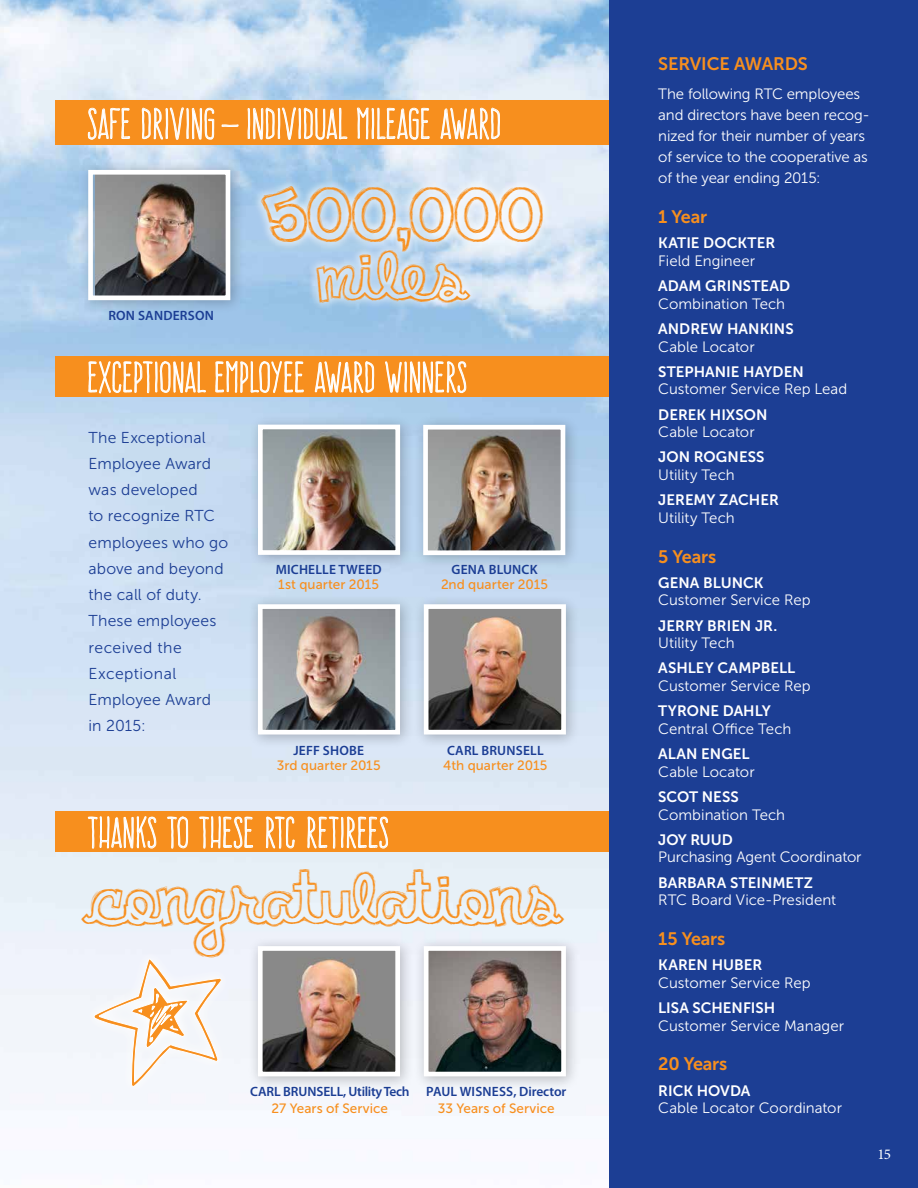
<style>
.page{position:relative;width:918px;height:1188px;background:#fff}
.page>*{position:absolute;margin:0;border:0;box-sizing:border-box;transform-origin:0 0}
.t1{font:48.15px "clementinesketch";letter-spacing:-.01em;color:#f78f1e}
.t2{font:39.3px "clementinesketch";color:#f78f1e}
.t3{font:37.5px "Frente H1";letter-spacing:-.005em;color:#fff}
.t4{font:37.5px "clementinesketch";color:#f78f1e}
.t5{font:18px "Museo Sans 700";letter-spacing:-.01em;color:#f78f1e}
.t6{font:15.75px/26.2px "Museo Sans 300";letter-spacing:.01em;color:#1c3e94}
.t7{font:15px/21px "Museo Sans 300";letter-spacing:-.005em;color:#fff}
.t8{font:15px "Museo Sans 700";color:#fff}
.t9{font:15px "Minion Pro";color:#fff}
.t10{font:13.5px "Museo Sans 500";letter-spacing:.005em;color:#f78f1e}
.t11{font:600 13.5px "Myriad Pro";letter-spacing:.015em;color:#1c3e94}
.t12{font:600 13.5px "Myriad Pro";letter-spacing:-.01em;color:#1c3e94}
</style>
<div class="page">
<img style="left:0;top:0;width:609px;height:1116px">
<div style="left:56px;top:356px;width:580px;height:41px;background:#f78f1e"></div>
<svg style="left:88px;top:315px;width:118px;height:126px"></svg>
<svg style="left:215px;top:250px;width:89px;height:157px"></svg>
<svg style="left:314px;top:352px;width:61px;height:63px"></svg>
<svg style="left:385px;top:339px;width:82px;height:76px"></svg>
<div style="left:56px;top:812px;width:580px;height:40px;background:#f78f1e"></div>
<svg style="left:88px;top:791px;width:69px;height:106px"></svg>
<svg style="left:167px;top:791px;width:21px;height:106px"></svg>
<svg style="left:199px;top:791px;width:54px;height:106px"></svg>
<svg style="left:266px;top:791px;width:29px;height:106px"></svg>
<svg style="left:307px;top:791px;width:81px;height:106px"></svg>
<div style="left:56px;top:100px;width:568px;height:45px;background:#f78f1e"></div>
<svg style="left:253px;top:178px;width:299px;height:83px"></svg>
<svg style="left:308px;top:241px;width:171px;height:71px;background:#c0d9ef"></svg>
<svg style="left:87px;top:86px;width:44px;height:64px"></svg>
<svg style="left:141px;top:89px;width:74px;height:71px"></svg>
<svg style="left:221px;top:124px;width:18px;height:3px"></svg>
<svg style="left:247px;top:0;width:100px;height:196px;background:#cacdcb"></svg>
<svg style="left:357px;top:0;width:73px;height:184px"></svg>
<svg style="left:440px;top:99px;width:60px;height:97px"></svg>
<div style="left:609px;top:0;width:309px;height:1188px;background:#1c3e94"></div>
<svg style="left:73px;top:940px;width:170px;height:170px"></svg>
<div style="left:79px;top:160px;width:166px;height:155px;background:#000;opacity:.25"></div>
<img style="left:95px;top:176px;width:129px;height:118px">
<div style="left:88px;top:170px;width:142px;height:130px;border:5px solid #fff"></div>
<div style="left:248px;top:415px;width:167px;height:154px;background:#000;opacity:.25"></div>
<img style="left:264px;top:431px;width:130px;height:118px">
<div style="left:258px;top:425px;width:142px;height:130px;border:5px solid #fff"></div>
<div style="left:413px;top:415px;width:167px;height:155px;background:#000;opacity:.25"></div>
<img style="left:429px;top:431px;width:130px;height:118px">
<div style="left:423px;top:425px;width:142px;height:130px;border:5px solid #fff"></div>
<div style="left:248px;top:595px;width:167px;height:154px;background:#000;opacity:.25"></div>
<img style="left:264px;top:610px;width:130px;height:119px">
<div style="left:258px;top:604px;width:142px;height:131px;border:5px solid #fff"></div>
<div style="left:248px;top:936px;width:167px;height:155px;background:#000;opacity:.25"></div>
<img style="left:264px;top:952px;width:130px;height:118px">
<div style="left:258px;top:946px;width:142px;height:130px;border:5px solid #fff"></div>
<div style="left:414px;top:595px;width:166px;height:154px;background:#000;opacity:.25"></div>
<img style="left:430px;top:610px;width:130px;height:119px">
<div style="left:424px;top:604px;width:142px;height:131px;border:5px solid #fff"></div>
<div style="left:414px;top:936px;width:166px;height:155px;background:#000;opacity:.25"></div>
<img style="left:430px;top:952px;width:130px;height:118px">
<div style="left:424px;top:946px;width:142px;height:130px;border:5px solid #fff"></div>
<svg style="left:81px;top:913px;width:8px;height:11px"></svg>
<h3 class="t3" style="left:87px;top:103px;width:416px">SAFE DRIVING — INDIVIDUAL MILEAGE AWARD</h3>
<p class="t11" style="left:108px;top:308px;width:107px">RON SANDERSON</p>
<h1 class="t1" style="left:261px;top:198px;width:283px">500,000</h1>
<h3 class="t4" style="left:316px;top:267px;width:152px">MILES^</h3>
<h3 class="t3" style="left:87px;top:356px;width:381px">EXCEPTIONAL EMPLOYEE AWARD WINNERS</h3>
<p class="t6" style="left:89px;top:424px;width:141px">The Exceptional<br>Employee Award was developed<br>to recognize RTC employees who go above and beyond the call of duty.<br>These employees received the<br>Exceptional<br>Employee Award<br>in 2015:</p>
<p class="t11" style="left:276px;top:562px;width:107px">MICHELLE TWEED</p>
<p class="t10" style="left:278px;top:577px;width:102px">1st quarter 2015</p>
<p class="t11" style="left:293px;top:743px;width:72px">JEFF SHOBE</p>
<p class="t10" style="left:277px;top:758px;width:105px">3rd quarter 2015</p>
<h3 class="t3" style="left:87px;top:812px;width:303px">THANKS TO THESE RTC RETIREES</h3>
<p class="t11" style="left:452px;top:562px;width:88px">GENA BLUNCK</p>
<p class="t10" style="left:441px;top:577px;width:109px">2nd quarter 2015</p>
<p class="t11" style="left:447px;top:743px;width:98px">CARL BRUNSELL</p>
<p class="t10" style="left:443px;top:758px;width:106px">4th quarter 2015</p>
<h2 class="t2" style="left:89px;top:889px;width:473px">CONGRATULATIONS^</h2>
<p class="t12" style="left:250px;top:1084px;width:161px">CARL BRUNSELL, Utility Tech</p>
<p class="t10" style="left:272px;top:1101px;width:118px">27 Years of Service</p>
<p class="t11" style="left:426px;top:1084px;width:142px">PAUL WISNESS, Director</p>
<p class="t10" style="left:438px;top:1101px;width:118px">33 Years of Service</p>
<p class="t5" style="left:658px;top:54px;width:151px">SERVICE AWARDS</p>
<p class="t7" style="left:658px;top:83px;width:213px">The following RTC employees and directors have been recog&shy;nized for their number of years of service to the cooperative as of the year ending 2015:</p>
<p class="t5" style="left:658px;top:207px;width:50px">1 Year</p>
<p class="t8" style="left:658px;top:235px;width:118px">KATIE DOCKTER</p>
<p class="t7" style="left:658px;top:250px;width:98px">Field Engineer</p>
<p class="t8" style="left:658px;top:278px;width:133px">ADAM GRINSTEAD</p>
<p class="t7" style="left:658px;top:293px;width:128px">Combination Tech</p>
<p class="t8" style="left:658px;top:320px;width:137px">ANDREW HANKINS</p>
<p class="t7" style="left:658px;top:336px;width:98px">Cable Locator</p>
<p class="t8" style="left:658px;top:363px;width:147px">STEPHANIE HAYDEN</p>
<p class="t7" style="left:658px;top:379px;width:191px">Customer Service Rep Lead</p>
<p class="t8" style="left:658px;top:406px;width:111px">DEREK HIXSON</p>
<p class="t7" style="left:658px;top:422px;width:98px">Cable Locator</p>
<p class="t8" style="left:658px;top:449px;width:108px">JON ROGNESS</p>
<p class="t7" style="left:658px;top:464px;width:78px">Utility Tech</p>
<p class="t8" style="left:658px;top:492px;width:122px">JEREMY ZACHER</p>
<p class="t7" style="left:658px;top:507px;width:78px">Utility Tech</p>
<p class="t5" style="left:658px;top:546px;width:59px">5 Years</p>
<p class="t8" style="left:658px;top:574px;width:107px">GENA BLUNCK</p>
<p class="t7" style="left:658px;top:590px;width:154px">Customer Service Rep</p>
<p class="t8" style="left:658px;top:617px;width:121px">JERRY BRIEN JR.</p>
<p class="t7" style="left:658px;top:633px;width:78px">Utility Tech</p>
<p class="t8" style="left:658px;top:660px;width:138px">ASHLEY CAMPBELL</p>
<p class="t7" style="left:658px;top:676px;width:154px">Customer Service Rep</p>
<p class="t8" style="left:658px;top:703px;width:114px">TYRONE DAHLY</p>
<p class="t7" style="left:658px;top:718px;width:135px">Central Office Tech</p>
<p class="t8" style="left:658px;top:746px;width:93px">ALAN ENGEL</p>
<p class="t7" style="left:658px;top:761px;width:98px">Cable Locator</p>
<p class="t8" style="left:658px;top:788px;width:82px">SCOT NESS</p>
<p class="t7" style="left:658px;top:804px;width:128px">Combination Tech</p>
<p class="t8" style="left:658px;top:831px;width:76px">JOY RUUD</p>
<p class="t7" style="left:658px;top:847px;width:205px">Purchasing Agent Coordinator</p>
<p class="t8" style="left:658px;top:874px;width:156px">BARBARA STEINMETZ</p>
<p class="t7" style="left:658px;top:890px;width:180px">RTC Board Vice-President</p>
<p class="t5" style="left:658px;top:929px;width:69px">15 Years</p>
<p class="t8" style="left:658px;top:957px;width:106px">KAREN HUBER</p>
<p class="t7" style="left:658px;top:972px;width:154px">Customer Service Rep</p>
<p class="t8" style="left:658px;top:999px;width:119px">LISA SCHENFISH</p>
<p class="t7" style="left:658px;top:1015px;width:187px">Customer Service Manager</p>
<p class="t5" style="left:658px;top:1054px;width:71px">20 Years</p>
<p class="t8" style="left:658px;top:1082px;width:94px">RICK HOVDA</p>
<p class="t7" style="left:658px;top:1098px;width:185px">Cable Locator Coordinator</p>
<p class="t9" style="left:877px;top:1144px;width:15px">15</p>
</div>
